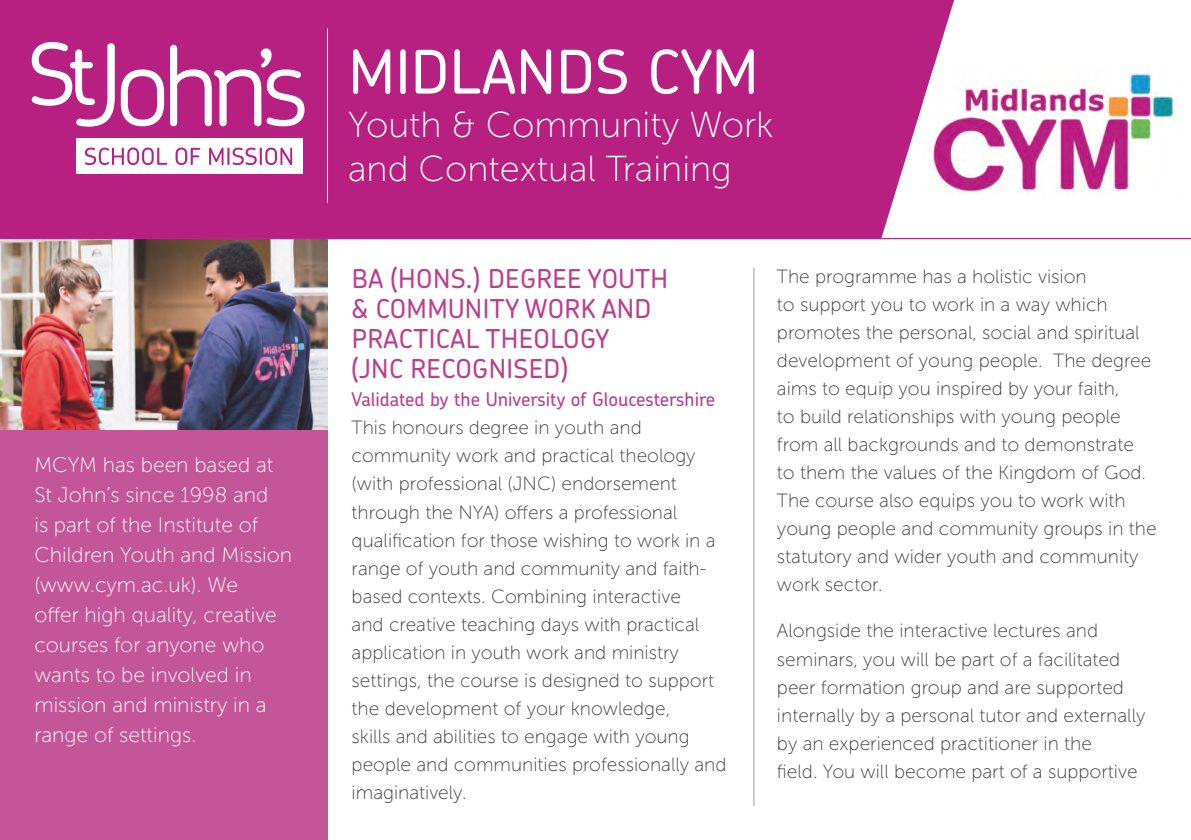
<style>
.page{position:relative;width:1191px;height:840px;background:#fff}
.page>*{position:absolute;margin:0;border:0;box-sizing:border-box;transform-origin:0 0}
.Body_Copy_-_Museo_Sa{font:500 60px "Chevin Std";color:#fff}
.Body_Copy_-_Museo_Sa-2{font:36px "Museo Sans 100";color:#fff}
.Body_copy_on_white{font:500 26px/30px "Chevin Std";letter-spacing:.015em;color:#be3c8c}
.Body_Copy_-_Museo_Sa-3{font:21px/30px "Museo Sans 100";color:#fff}
.Body_copy_on_white-2{font:19.2px/28px "Museo Sans 100";color:#3d3d3c}
.Body_copy_on_white-3{font:500 19px "Chevin Std";color:#be3c8c}
</style>
<div class="page">
<div style="left:0;top:0;width:1191px;height:238px;background:#b71f81"></div>
<svg style="left:881px;top:0;width:310px;height:238px;fill:#fff"></svg>
<img style="left:923px;top:68px;width:256px;height:129px">
<hr style="left:327px;top:29px;width:1px;height:174px;background:#fff">
<div style="left:76px;top:138px;width:226px;height:36px;background:#fff"></div>
<svg style="left:32px;top:42px;width:83px;height:85px"></svg>
<svg style="left:121px;top:69px;width:43px;height:57px"></svg>
<svg style="left:170px;top:45px;width:134px;height:81px"></svg>
<svg style="left:85px;top:147px;width:82px;height:18px"></svg>
<svg style="left:176px;top:147px;width:24px;height:18px"></svg>
<svg style="left:209px;top:147px;width:83px;height:18px"></svg>
<hr style="left:753px;top:267px;width:1px;height:538px;background:#9d9d9d">
<div style="left:0;top:238px;width:327px;height:601px;background:#c35699"></div>
<img style="left:0;top:239px;width:327px;height:190px">
<hr style="left:0;top:238px;width:1191px;height:1px;background:#b71f81">
<p class="Body_Copy_-_Museo_Sa-3" style="left:34px;top:450px;width:259px">MCYM has been based at<br>St John’s since 1998 and<br>is part of the Institute of<br>Children Youth and Mission (www.cym.ac.uk). We<br>offer high quality, creative courses for anyone who wants to be involved in mission and ministry in a range of settings.</p>
<p class="Body_Copy_-_Museo_Sa" style="left:348px;top:32px;width:412px">MIDLANDS CYM</p>
<p class="Body_Copy_-_Museo_Sa-2" style="left:348px;top:106px;width:427px">Youth &amp; Community Work</p>
<p class="Body_Copy_-_Museo_Sa-2" style="left:348px;top:149px;width:385px">and Contextual Training</p>
<p class="Body_copy_on_white" style="left:351px;top:263px;width:318px">BA (HONS.) DEGREE YOUTH &amp; COMMUNITY WORK AND<br>PRACTICAL THEOLOGY</p>
<p class="Body_copy_on_white" style="left:351px;top:353px;width:218px">(JNC RECOGNISED)</p>
<p class="Body_copy_on_white-3" style="left:351px;top:386px;width:365px">Validated by the University of Gloucestershire</p>
<p class="Body_copy_on_white-2" style="left:351px;top:414px;width:376px">This honours degree in youth and community work and practical theology (with professional (JNC) endorsement through the NYA) offers a professional qualification for those wishing to work in a range of youth and community and faith&shy;based contexts. Combining interactive<br>and creative teaching days with practical application in youth work and ministry settings, the course is designed to support the development of your knowledge,<br>skills and abilities to engage with young people and communities professionally and imaginatively.</p>
<p class="Body_copy_on_white-2" style="left:777px;top:262px;width:381px">The programme has a holistic vision<br>to support you to work in a way which promotes the personal, social and spiritual development of young people. The degree aims to equip you inspired by your faith,<br>to build relationships with young people from all backgrounds and to demonstrate<br>to them the values of the Kingdom of God.<br>The course also equips you to work with young people and community groups in the statutory and wider youth and community work sector.</p>
<p class="Body_copy_on_white-2" style="left:777px;top:616px;width:370px">Alongside the interactive lectures and seminars, you will be part of a facilitated peer formation group and are supported internally by a personal tutor and externally by an experienced practitioner in the<br>field. You will become part of a supportive</p>
</div>
